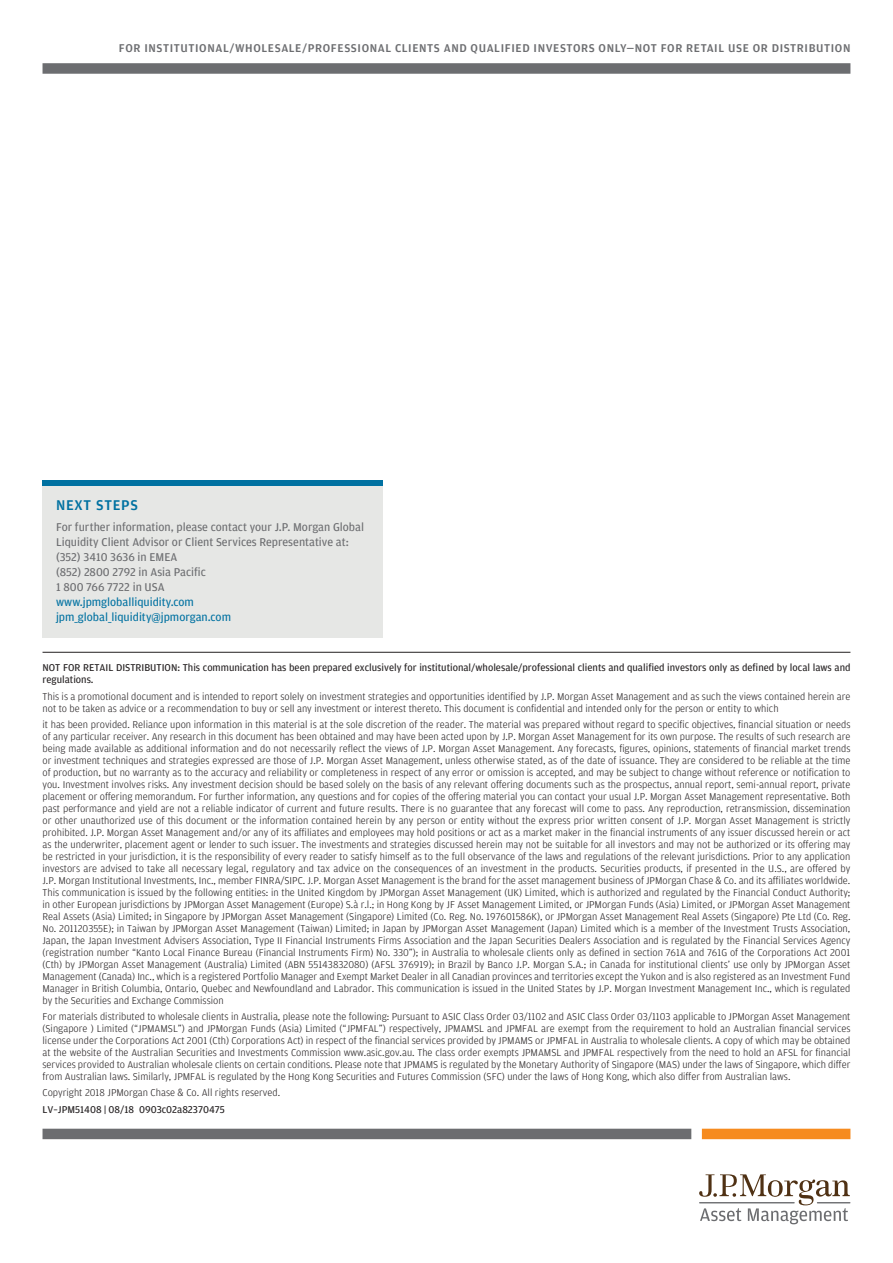
<style>
.page{position:relative;width:893px;height:1263px;background:#fff}
.page>*{position:absolute;margin:0;border:0;box-sizing:border-box;transform-origin:0 0}
.Next_Steps{font:500 15px "Amplitude";letter-spacing:.05em;color:#0071a1}
.Next_Steps_Body_Copy{font:12px/15px "Amplitude";color:#6c6d70}
.t1{font:500 12px "Amplitude";letter-spacing:.05em;color:#6c6d70}
.Next_Steps_Body_Copy-2{font:12px/15px "Amplitude";color:#0071a1}
.Disclaimer{font:300 10.5px/12px "Amplitude";color:#231f20;text-align:justify}
.Disclaimer_Bold_with{font:10.5px/12px "Amplitude";color:#231f20}
.Disclaimer-2{font:10.5px "Amplitude";color:#231f20}
</style>
<div class="page">
<div style="left:43px;top:1129px;width:648px;height:10px;background:#6c6d70"></div>
<div style="left:702px;top:1129px;width:148px;height:10px;background:#f68b1f"></div>
<div style="left:43px;top:63px;width:807px;height:11px;background:#6c6d70"></div>
<svg style="left:699px;top:1174px;width:151px;height:50px"></svg>
<hr style="left:43px;top:652px;width:807px;height:1px;background:#231f20">
<div style="left:43px;top:480px;width:340px;height:158px;background:#e6e7e5"></div>
<div style="left:43px;top:480px;width:340px;height:6px;background:#0071a1"></div>
<p class="t1" style="left:119px;top:41px;width:733px">FOR INSTITUTIONAL/WHOLESALE/PROFESSIONAL CLIENTS AND QUALIFIED INVESTORS ONLY—NOT FOR RETAIL USE OR DISTRIBUTION</p>
<p class="Next_Steps" style="left:56px;top:495px;width:84px">NEXT STEPS</p>
<p class="Next_Steps_Body_Copy" style="left:56px;top:519px;width:310px">For further information, please contact your J.P. Morgan Global<br>Liquidity Client Advisor or Client Services Representative at:</p>
<p class="Next_Steps_Body_Copy" style="left:56px;top:549px;width:123px">(352) 3410 3636 in EMEA</p>
<p class="Next_Steps_Body_Copy" style="left:56px;top:564px;width:151px">(852) 2800 2792 in Asia Pacific</p>
<p class="Next_Steps_Body_Copy" style="left:56px;top:579px;width:110px">1 800 766 7722 in USA</p>
<p class="Next_Steps_Body_Copy-2" style="left:56px;top:594px;width:177px">www.jpmgloballiquidity.com jpm_global_liquidity@jpmorgan.com</p>
<p class="Disclaimer_Bold_with" style="left:43px;top:661px;width:809px">NOT FOR RETAIL DISTRIBUTION: This communication has been prepared exclusively for institutional/wholesale/professional clients and qualified investors only as defined by local laws and regulations.</p>
<p class="Disclaimer" style="left:43px;top:690px;width:809px">This is a promotional document and is intended to report solely on investment strategies and opportunities identified by J.P. Morgan Asset Management and as such the views contained herein are not to be taken as advice or a recommendation to buy or sell any investment or interest thereto. This document is confidential and intended only for the person or entity to which</p>
<p class="Disclaimer" style="left:43px;top:718px;width:809px">it has been provided. Reliance upon information in this material is at the sole discretion of the reader. The material was prepared without regard to specific objectives, financial situation or needs of any particular receiver. Any research in this document has been obtained and may have been acted upon by J.P. Morgan Asset Management for its own purpose. The results of such research are being made available as additional information and do not necessarily reflect the views of J.P. Morgan Asset Management. Any forecasts, figures, opinions, statements of financial market trends or investment techniques and strategies expressed are those of J.P. Morgan Asset Management, unless otherwise stated, as of the date of issuance. They are considered to be reliable at the time of production, but no warranty as to the accuracy and reliability or completeness in respect of any error or omission is accepted, and may be subject to change without reference or notification to you. Investment involves risks. Any investment decision should be based solely on the basis of any relevant offering documents such as the prospectus, annual report, semi-annual report, private placement or offering memorandum. For further information, any questions and for copies of the offering material you can contact your usual J.P. Morgan Asset Management representative. Both past performance and yield are not a reliable indicator of current and future results. There is no guarantee that any forecast will come to pass. Any reproduction, retransmission, dissemination or other unauthorized use of this document or the information contained herein by any person or entity without the express prior written consent of J.P. Morgan Asset Management is strictly prohibited. J.P. Morgan Asset Management and/or any of its affiliates and employees may hold positions or act as a market maker in the financial instruments of any issuer discussed herein or act as the underwriter, placement agent or lender to such issuer. The investments and strategies discussed herein may not be suitable for all investors and may not be authorized or its offering may be restricted in your jurisdiction, it is the responsibility of every reader to satisfy himself as to the full observance of the laws and regulations of the relevant jurisdictions. Prior to any application investors are advised to take all necessary legal, regulatory and tax advice on the consequences of an investment in the products. Securities products, if presented in the U.S., are offered by J.P. Morgan Institutional Investments, Inc., member FINRA/SIPC. J.P. Morgan Asset Management is the brand for the asset management business of JPMorgan Chase &amp; Co. and its affiliates worldwide.<br>This communication is issued by the following entities: in the United Kingdom by JPMorgan Asset Management (UK) Limited, which is authorized and regulated by the Financial Conduct Authority; in other European jurisdictions by JPMorgan Asset Management (Europe) S.à r.l.; in Hong Kong by JF Asset Management Limited, or JPMorgan Funds (Asia) Limited, or JPMorgan Asset Management Real Assets (Asia) Limited; in Singapore by JPMorgan Asset Management (Singapore) Limited (Co. Reg. No. 197601586K), or JPMorgan Asset Management Real Assets (Singapore) Pte Ltd (Co. Reg.<br>No. 201120355E); in Taiwan by JPMorgan Asset Management (Taiwan) Limited; in Japan by JPMorgan Asset Management (Japan) Limited which is a member of the Investment Trusts Association, Japan, the Japan Investment Advisers Association, Type II Financial Instruments Firms Association and the Japan Securities Dealers Association and is regulated by the Financial Services Agency (registration number “Kanto Local Finance Bureau (Financial Instruments Firm) No. 330”); in Australia to wholesale clients only as defined in section 761A and 761G of the Corporations Act 2001 (Cth) by JPMorgan Asset Management (Australia) Limited (ABN 55143832080) (AFSL 376919); in Brazil by Banco J.P. Morgan S.A.; in Canada for institutional clients’ use only by JPMorgan Asset Management (Canada) Inc., which is a registered Portfolio Manager and Exempt Market Dealer in all Canadian provinces and territories except the Yukon and is also registered as an Investment Fund Manager in British Columbia, Ontario, Quebec and Newfoundland and Labrador. This communication is issued in the United States by J.P. Morgan Investment Management Inc., which is regulated by the Securities and Exchange Commission</p>
<p class="Disclaimer" style="left:43px;top:1010px;width:809px">For materials distributed to wholesale clients in Australia, please note the following: Pursuant to ASIC Class Order 03/1102 and ASIC Class Order 03/1103 applicable to JPMorgan Asset Management (Singapore ) Limited (“JPMAMSL”) and JPMorgan Funds (Asia) Limited (“JPMFAL”) respectively, JPMAMSL and JPMFAL are exempt from the requirement to hold an Australian financial services license under the Corporations Act 2001 (Cth) Corporations Act) in respect of the financial services provided by JPMAMS or JPMFAL in Australia to wholesale clients. A copy of which may be obtained at the website of the Australian Securities and Investments Commission www.asic.gov.au. The class order exempts JPMAMSL and JPMFAL respectively from the need to hold an AFSL for financial services provided to Australian wholesale clients on certain conditions. Please note that JPMAMS is regulated by the Monetary Authority of Singapore (MAS) under the laws of Singapore, which differ from Australian laws. Similarly, JPMFAL is regulated by the Hong Kong Securities and Futures Commission (SFC) under the laws of Hong Kong, which also differ from Australian laws.</p>
<p class="Disclaimer" style="left:43px;top:1086px;width:239px">Copyright 2018 JPMorgan Chase &amp; Co. All rights reserved.</p>
<p class="Disclaimer-2" style="left:43px;top:1102px;width:184px">LV–JPM51408 | 08/18 0903c02a82370475</p>
</div>
